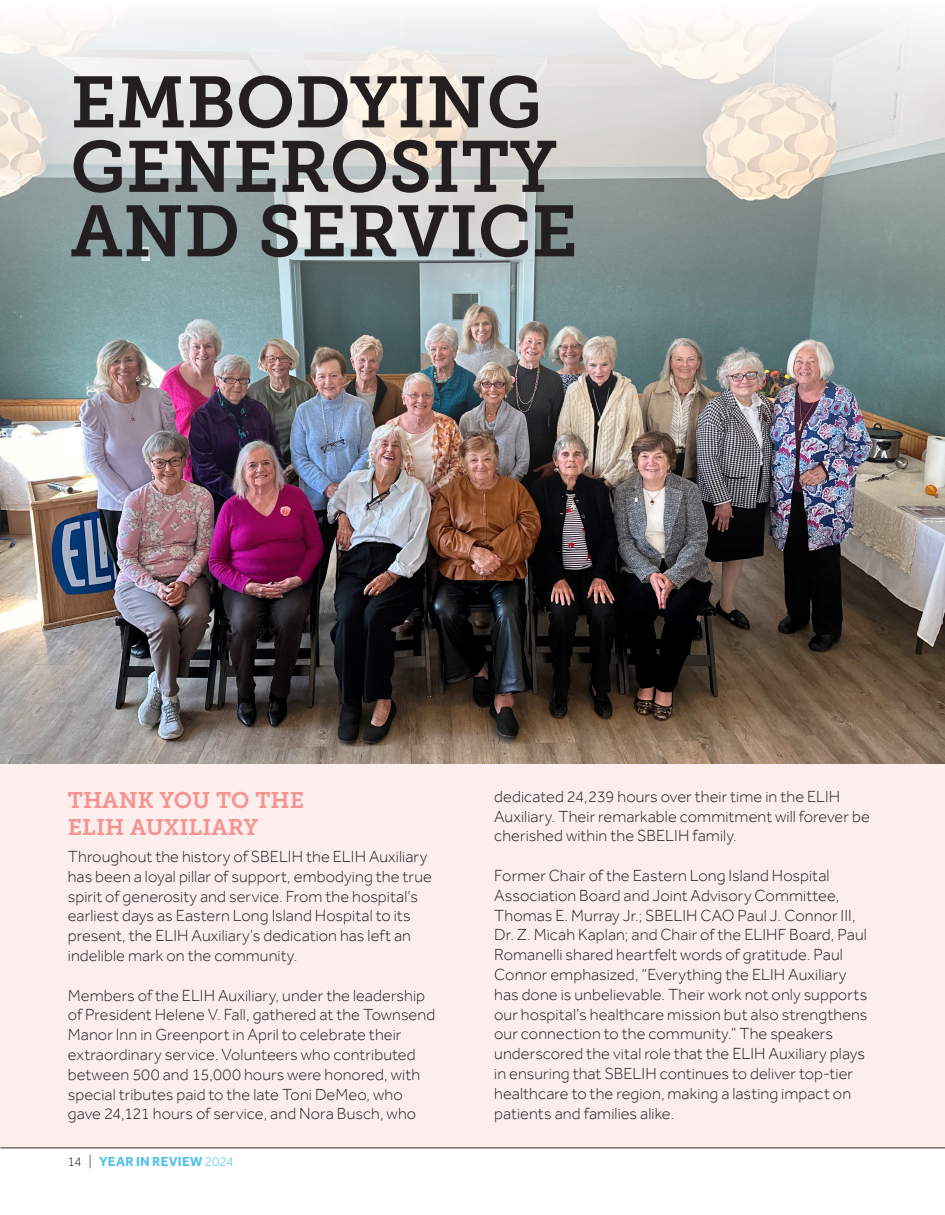
<style>
.page{position:relative;width:945px;height:1215px;background:#fff}
.page>*{position:absolute;margin:0;border:0;box-sizing:border-box;transform-origin:0 0}
.t1{font:72px/64.5px "Museo Slab 700";color:#231f20}
.t2{font:22.5px "Museo Slab 700";color:#f59390}
.t3{font:300 16.5px/19.8px "Effra";letter-spacing:.005em;color:#231f20}
.t4{font:700 13.5px "Effra";letter-spacing:.015em;color:#4dc1e8}
.s1{font-weight:300;color:#231f20}
.s2{font-weight:300}
</style>
<div class="page">
<hr style="left:0;top:1148px;width:945px;height:1px;background:#231f20">
<div style="left:0;top:0;width:945px;height:1148px;background:#fdeeee"></div>
<img style="left:0;top:665px;width:945px;height:99px">
<img style="left:0;top:0;width:945px;height:665px">
<p class="t1" style="left:70px;top:71px;width:509px">EMBODYING<br>GENEROSITY<br>AND SERVICE</p>
<p class="t2" style="left:68px;top:787px;width:238px">THANK YOU TO THE</p>
<p class="t2" style="left:68px;top:814px;width:192px">ELIH AUXILIARY</p>
<p class="t3" style="left:68px;top:846px;width:366px">Throughout the history of SBELIH the ELIH Auxiliary has been a loyal pillar of support, embodying the true spirit of generosity and service. From the hospital’s earliest days as Eastern Long Island Hospital to its present, the ELIH Auxiliary’s dedication has left an indelible mark on the community.</p>
<p class="t3" style="left:68px;top:985px;width:369px">Members of the ELIH Auxiliary, under the leadership of President Helene V. Fall, gathered at the Townsend Manor Inn in Greenport in April to celebrate their extraordinary service. Volunteers who contributed between 500 and 15,000 hours were honored, with special tributes paid to the late Toni DeMeo, who gave 24,121 hours of service, and Nora Busch, who</p>
<p class="t4" style="left:68px;top:1153px;width:168px"><span class="s1">14 |</span> YEAR IN REVIEW <span class="s2">2024</span></p>
<p class="t3" style="left:494px;top:786px;width:377px">dedicated 24,239 hours over their time in the ELIH<br>Auxiliary. Their remarkable commitment will forever be cherished within the SBELIH family.</p>
<p class="t3" style="left:494px;top:865px;width:375px">Former Chair of the Eastern Long Island Hospital Association Board and Joint Advisory Committee, Thomas E. Murray Jr.; SBELIH CAO Paul J. Connor III, Dr. Z. Micah Kaplan; and Chair of the ELIHF Board, Paul Romanelli shared heartfelt words of gratitude. Paul Connor emphasized, “Everything the ELIH Auxiliary has done is unbelievable. Their work not only supports our hospital’s healthcare mission but also strengthens our connection to the community.” The speakers underscored the vital role that the ELIH Auxiliary plays in ensuring that SBELIH continues to deliver top-tier healthcare to the region, making a lasting impact on patients and families alike.</p>
</div>
